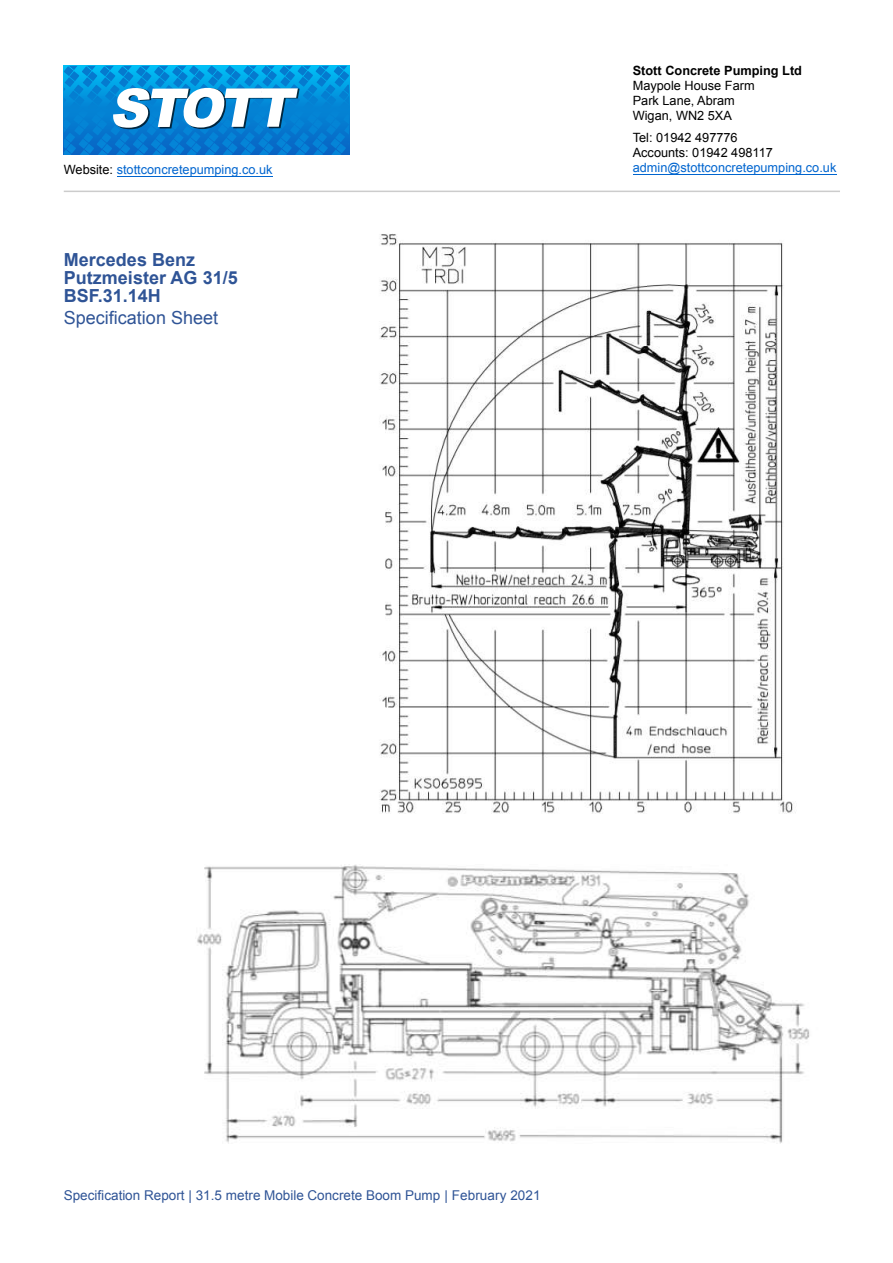
<style>
.page{position:relative;width:893px;height:1263px;background:#fff}
.page>*{position:absolute;margin:0;border:0;box-sizing:border-box;transform-origin:0 0}
.t1{font:700 18px/18px "Arial";color:#2f5496}
.t2{font:18px "Arial";color:#2f5496}
.t3{font:13.5px "Arial";color:#2f5496}
.t4{font:12.75px/15px "Arial";color:#000}
.t5{font:12.75px "Arial";color:#0065cf}
.t6{font:700 12.75px "Arial";color:#000}
.s1{color:#000}
</style>
<div class="page">
<hr style="left:633px;top:174px;width:203px;height:1px;background:#0065cf">
<hr style="left:117px;top:176px;width:156px;height:1px;background:#0065cf">
<hr style="left:64px;top:191px;width:776px;height:1px;background:#ccc">
<svg style="left:64px;top:66px;width:285px;height:22px"></svg>
<svg style="left:64px;top:88px;width:285px;height:67px"></svg>
<img style="left:379px;top:234px;width:417px;height:580px">
<img style="left:168px;top:864px;width:642px;height:279px">
<p class="t6" style="left:633px;top:66px;width:171px">Stott Concrete Pumping Ltd</p>
<p class="t4" style="left:633px;top:79px;width:123px">Maypole House Farm<br>Park Lane, Abram<br>Wigan, WN2 5XA</p>
<p class="t4" style="left:633px;top:132px;width:142px">Tel: 01942 497776<br>Accounts: 01942 498117</p>
<p class="t5" style="left:64px;top:165px;width:210px"><span class="s1">Website:</span> stottconcretepumping.co.uk</p>
<p class="t5" style="left:633px;top:163px;width:205px">admin@stottconcretepumping.co.uk</p>
<h1 class="t1" style="left:64px;top:252px;width:176px">Mercedes Benz<br>Putzmeister AG 31/5<br>BSF.31.14H</h1>
<h1 class="t2" style="left:64px;top:311px;width:156px">Specification Sheet</h1>
<p class="t3" style="left:64px;top:1190px;width:478px">Specification Report | 31.5 metre Mobile Concrete Boom Pump | February 2021</p>
</div>
